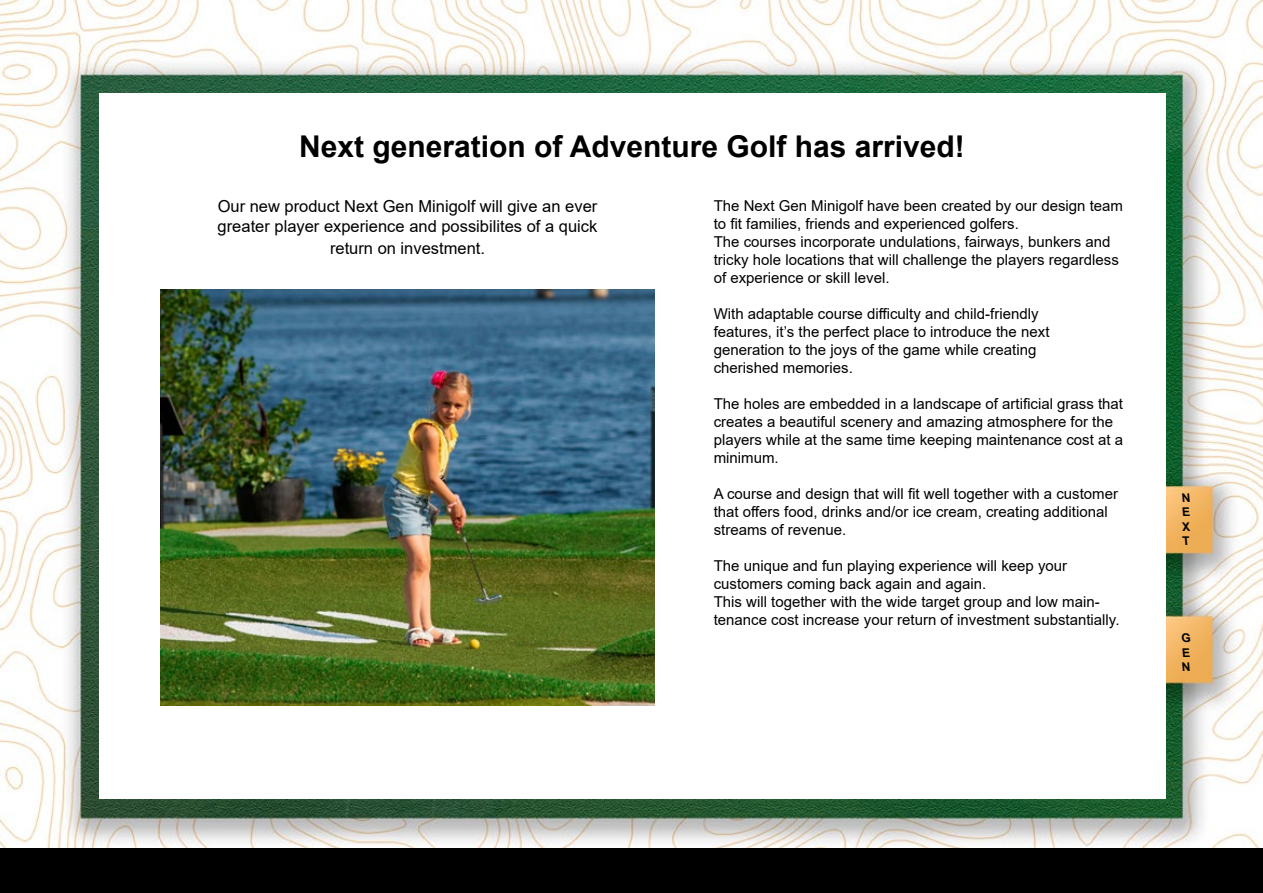
<style>
.page{position:relative;width:1263px;height:893px;background:#fff}
.page>*{position:absolute;margin:0;border:0;box-sizing:border-box;transform-origin:0 0}
.t1{font:700 30px "Arial";color:#000}
.t2{font:16.5px/19.8px "Arial";color:#000}
.t3{font:15px/18px "Arial";color:#000}
.t4{font:700 12px/14.4px "Arial";color:#000;text-align:justify}
</style>
<div class="page">
<img style="left:0;top:0;width:1263px;height:803px">
<div style="left:99px;top:94px;width:1066px;height:705px;background:#fff"></div>
<img style="left:0;top:803px;width:1263px;height:90px">
<img style="left:160px;top:290px;width:495px;height:415px">
<h1 class="t1" style="left:299px;top:125px;width:667px">Next generation of Adventure Golf has arrived!</h1>
<p class="t2" style="left:218px;top:196px;width:381px">Our new product Next Gen Minigolf will give an ever greater player experience and possibilites of a quick</p>
<p class="t2" style="left:330px;top:238px;width:156px">return on investment.</p>
<p class="t3" style="left:714px;top:197px;width:411px">The Next Gen Minigolf have been created by our design team to fit families, friends and experienced golfers.<br>The courses incorporate undulations, fairways, bunkers and tricky hole locations that will challenge the players regardless of experience or skill level.</p>
<p class="t3" style="left:714px;top:305px;width:337px">With adaptable course difficulty and child-friendly features, it’s the perfect place to introduce the next generation to the joys of the game while creating cherished memories.</p>
<p class="t3" style="left:714px;top:395px;width:411px">The holes are embedded in a landscape of artificial grass that creates a beautiful scenery and amazing atmosphere for the players while at the same time keeping maintenance cost at a minimum.</p>
<p class="t3" style="left:714px;top:485px;width:406px">A course and design that will fit well together with a customer that offers food, drinks and/or ice cream, creating additional streams of revenue.</p>
<p class="t3" style="left:714px;top:557px;width:407px">The unique and fun playing experience will keep your customers coming back again and again.<br>This will together with the wide target group and low main&shy;tenance cost increase your return of investment substantially.</p>
<p class="t4" style="left:1182px;top:491px;width:12px">N E X T</p>
<p class="t4" style="left:1182px;top:631px;width:12px">G E N</p>
</div>
